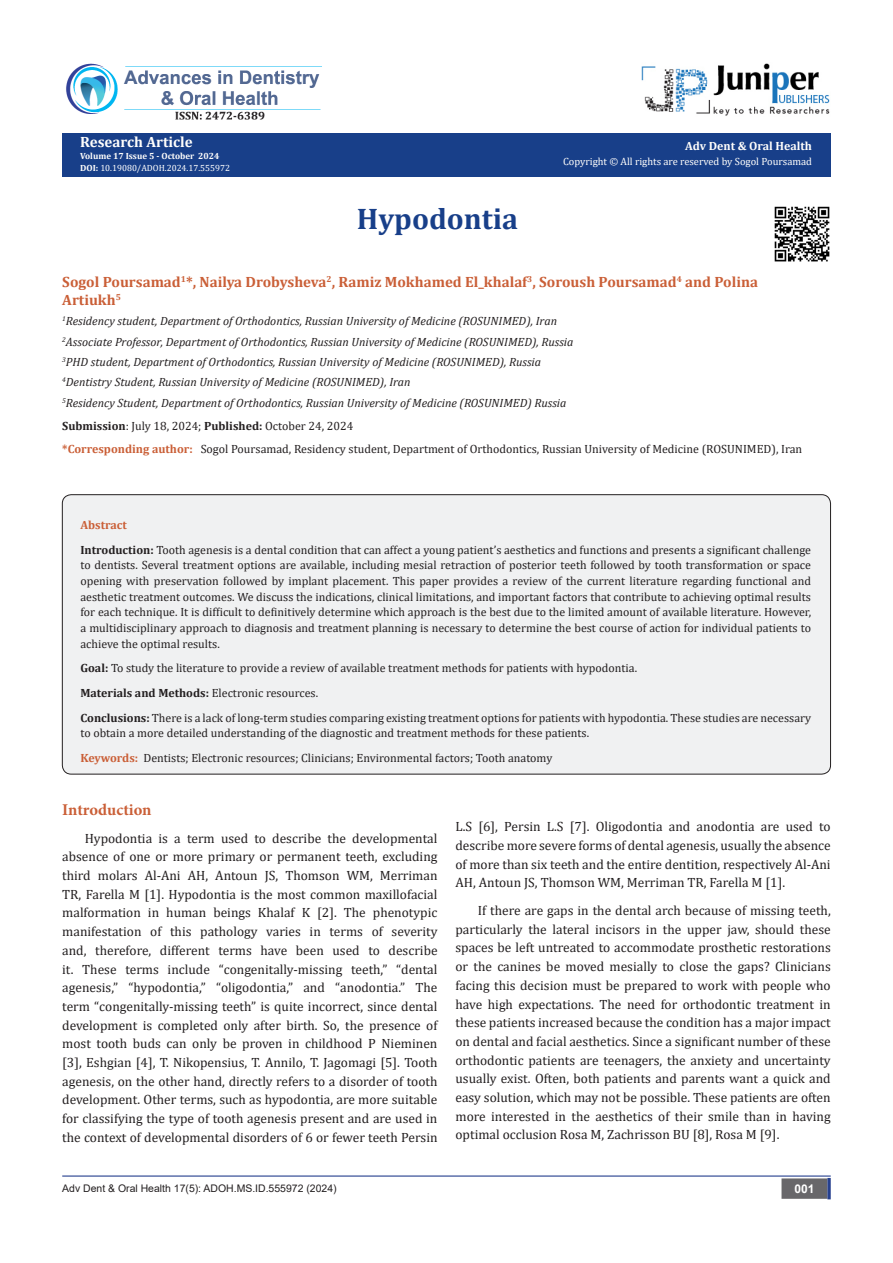
<style>
.page{position:relative;width:893px;height:1263px;background:#fff}
.page>*{position:absolute;margin:0;border:0;box-sizing:border-box;transform-origin:0 0}
.t1{font:700 29.85px "Cambria";color:#183f89}
.t2{font:700 16.5px "Minion Pro";letter-spacing:-.005em;color:#ca5f37}
.t3{font:700 15px/18px "Cambria";color:#ca5f37}
.t4{font:700 15px "Cambria";color:#fffefc}
.t5{font:13.5px/18.8px "Cambria";color:#231f20;text-align:justify}
.t6{font:12px/15.8px "Cambria";color:#231f20;text-align:justify}
.t7{font:italic 12px "Cambria";color:#231f20}
.t8{font:700 12px "Cambria";color:#231f20}
.t9{font:700 12px "Cambria";color:#fffefc}
.t10{font:700 12px "Cambria";color:#ca5f37}
.t11{font:700 12px "Arial";color:#fff}
.t12{font:10.5px "Arial";color:#231f20}
.t13{font:10.5px "Cambria";color:#fffefc}
.t14{font:9px "Cambria";color:#fff}
.t15{font:700 9px "Cambria";color:#fffefc}
.s1{font-weight:700;color:#fffefc}
.s2{font-weight:700}
.s3{font-weight:700;color:#ca5f37}
.s4{font-weight:400}
</style>
<div class="page">
<div style="left:62px;top:133px;width:769px;height:43px;background:#183f89"></div>
<hr style="left:62px;top:1175px;width:769px;height:1px;background:#253f8e">
<div style="left:782px;top:1179px;width:45px;height:19px;background:#68676a"></div>
<div style="left:781px;top:1178px;width:46px;height:21px;border:2px solid #68676a"></div>
<svg style="left:827px;top:1178px;width:4px;height:21px"></svg>
<img style="left:66px;top:63px;width:256px;height:57px">
<img style="left:641px;top:63px;width:189px;height:53px">
<img style="left:774px;top:206px;width:56px;height:56px">
<div style="left:62px;top:495px;width:768px;height:279px;background:#f0f1f2;border-radius:9px"></div>
<p class="t4" style="left:80px;top:131px;width:114px">Research Article</p>
<p class="t15" style="left:80px;top:149px;width:141px">Volume 17 Issue 5 - October 2024</p>
<p class="t14" style="left:80px;top:163px;width:151px"><span class="s1">D</span><span class="s2">OI:</span> 10.19080/ADOH.2024.17.555972</p>
<p class="t1" style="left:357px;top:197px;width:163px">Hypodontia</p>
<p class="t9" style="left:685px;top:137px;width:128px">Adv Dent &amp; Oral Health</p>
<p class="t13" style="left:563px;top:156px;width:250px">Copyright © All rights are reserved by Sogol Poursamad</p>
<p class="t3" style="left:62px;top:273px;width:697px">Sogol Poursamad<sup>1</sup>*, Nailya Drobysheva<sup>2</sup>, Ramiz Mokhamed El_khalaf<sup>3</sup>, Soroush Poursamad<sup>4</sup> and Polina<br>Artiukh<sup>5</sup></p>
<p class="t7" style="left:62px;top:313px;width:496px"><sup>1</sup>Residency student, Department of Orthodontics, Russian University of Medicine (ROSUNIMED), Iran</p>
<p class="t7" style="left:62px;top:333px;width:513px"><sup>2</sup>Associate Professor, Department of Orthodontics, Russian University of Medicine (ROSUNIMED), Russia</p>
<p class="t7" style="left:62px;top:353px;width:480px"><sup>3</sup>PHD student, Department of Orthodontics, Russian University of Medicine (ROSUNIMED), Russia</p>
<p class="t7" style="left:62px;top:374px;width:350px"><sup>4</sup>Dentistry Student, Russian University of Medicine (ROSUNIMED), Iran</p>
<p class="t7" style="left:62px;top:394px;width:506px"><sup>5</sup>Residency Student, Department of Orthodontics, Russian University of Medicine (ROSUNIMED) Russia</p>
<p class="t6" style="left:62px;top:418px;width:293px"><span class="s2">Submission</span>: July 18, 2024; <span class="s2">Published:</span> October 24, 2024</p>
<p class="t6" style="left:62px;top:441px;width:741px"><span class="s3">*Corresponding author:</span> Sogol Poursamad, Residency student, Department of Orthodontics, Russian University of Medicine (ROSUNIMED), Iran</p>
<p class="t10" style="left:80px;top:516px;width:48px">Abstract</p>
<p class="t6" style="left:80px;top:541px;width:732px"><span class="s2">Introduction:</span> Tooth agenesis is a dental condition that can affect a young patient’s aesthetics and functions and presents a significant challenge to dentists. Several treatment options are available, including mesial retraction of posterior teeth followed by tooth transformation or space opening with preservation followed by implant placement. This paper provides a review of the current literature regarding functional and aesthetic treatment outcomes. We discuss the indications, clinical limitations, and important factors that contribute to achieving optimal results for each technique. It is difficult to definitively determine which approach is the best due to the limited amount of available literature. However, a multidisciplinary approach to diagnosis and treatment planning is necessary to determine the best course of action for individual patients to achieve the optimal results.</p>
<p class="t6" style="left:80px;top:660px;width:558px"><span class="s2">Goal:</span> To study the literature to provide a review of available treatment methods for patients with hypodontia.</p>
<p class="t8" style="left:80px;top:684px;width:239px">Materials and Methods: <span class="s4">Electronic resources.</span></p>
<p class="t6" style="left:80px;top:710px;width:732px"><span class="s2">Conclusions:</span> There is a lack of long-term studies comparing existing treatment options for patients with hypodontia. These studies are necessary to obtain a more detailed understanding of the diagnostic and treatment methods for these patients.</p>
<p class="t6" style="left:80px;top:750px;width:473px"><span class="s3">Keywords:</span> Dentists; Electronic resources; Clinicians; Environmental factors; Tooth anatomy</p>
<p class="t2" style="left:62px;top:798px;width:91px">Introduction</p>
<p class="t5" style="left:62px;top:829px;width:377px;text-indent:22px">Hypodontia is a term used to describe the developmental absence of one or more primary or permanent teeth, excluding third molars Al-Ani AH, Antoun JS, Thomson WM, Merriman TR, Farella M [1]. Hypodontia is the most common maxillofacial malformation in human beings Khalaf K [2]. The phenotypic manifestation of this pathology varies in terms of severity and, therefore, different terms have been used to describe it. These terms include “congenitally-missing teeth,” “dental agenesis,” “hypodontia,” “oligodontia,” and “anodontia.” The term “congenitally-missing teeth” is quite incorrect, since dental development is completed only after birth. So, the presence of most tooth buds can only be proven in childhood P Nieminen [3], Eshgian [4], T. Nikopensius, T. Annilo, T. Jagomagi [5]. Tooth agenesis, on the other hand, directly refers to a disorder of tooth development. Other terms, such as hypodontia, are more suitable for classifying the type of tooth agenesis present and are used in the context of developmental disorders of 6 or fewer teeth Persin</p>
<p class="t5" style="left:455px;top:817px;width:377px">L.S [6], Persin L.S [7]. Oligodontia and anodontia are used to describe more severe forms of dental agenesis, usually the absence of more than six teeth and the entire dentition, respectively Al-Ani AH, Antoun JS, Thomson WM, Merriman TR, Farella M [1].</p>
<p class="t5" style="left:455px;top:901px;width:377px;text-indent:22px">If there are gaps in the dental arch because of missing teeth, particularly the lateral incisors in the upper jaw, should these spaces be left untreated to accommodate prosthetic restorations or the canines be moved mesially to close the gaps? Clinicians facing this decision must be prepared to work with people who have high expectations. The need for orthodontic treatment in these patients increased because the condition has a major impact on dental and facial aesthetics. Since a significant number of these orthodontic patients are teenagers, the anxiety and uncertainty usually exist. Often, both patients and parents want a quick and easy solution, which may not be possible. These patients are often more interested in the aesthetics of their smile than in having optimal occlusion Rosa M, Zachrisson BU [8], Rosa M [9].</p>
<p class="t12" style="left:62px;top:1181px;width:276px">Adv Dent &amp; Oral Health 17(5): ADOH.MS.ID.555972 (2024)</p>
<p class="t11" style="left:794px;top:1180px;width:22px">001</p>
</div>
